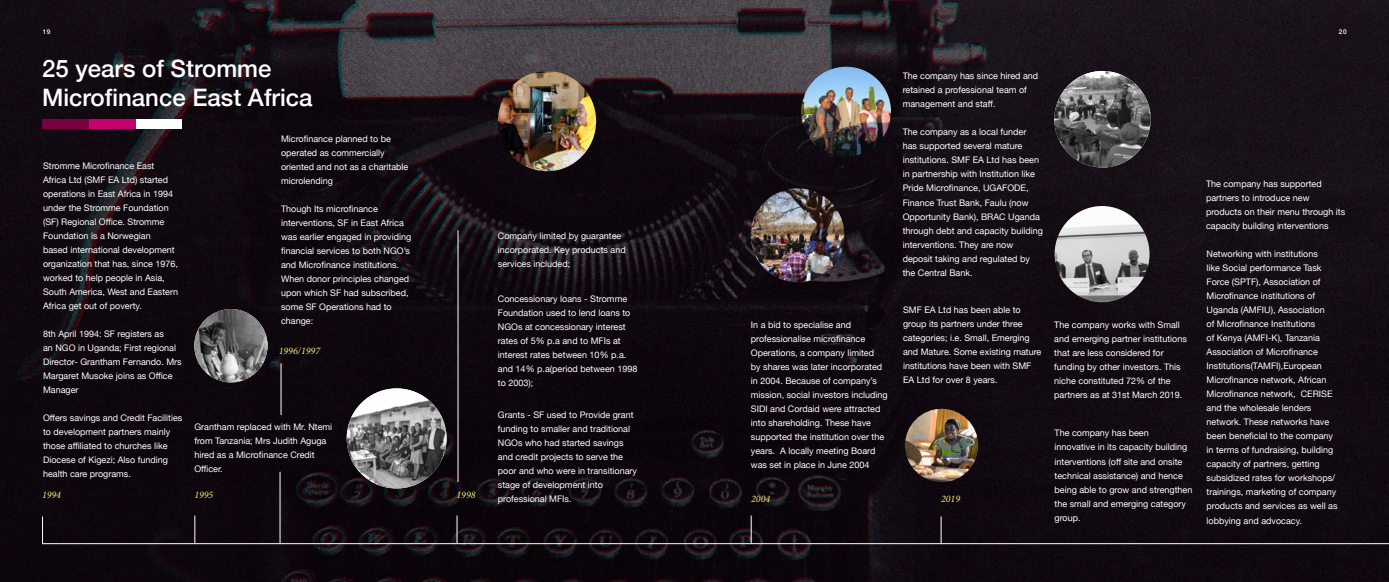
<style>
.page{position:relative;width:1389px;height:582px;background:#fff}
.page>*{position:absolute;margin:0;border:0;box-sizing:border-box;transform-origin:0 0}
.t1{font:500 24px/28.8px "Helvetica Neue";color:#fff}
.t2{font:italic 10px "Minion Pro";color:#f2ee7b}
.t3{font:9px/14px "Helvetica Neue";color:#fff}
.t4{font:500 6.5px "Helvetica Neue";color:#fff}
</style>
<div class="page">
<img style="left:0;top:0;width:1389px;height:581px">
<hr style="left:43px;top:542px;width:1346px;height:1px;background:#fff">
<svg style="left:42px;top:516px;width:1px;height:27px"></svg>
<svg style="left:194px;top:515px;width:1px;height:27px"></svg>
<svg style="left:457px;top:515px;width:1px;height:27px"></svg>
<hr style="left:458px;top:230px;width:1px;height:251px;background:#fff">
<svg style="left:751px;top:515px;width:1px;height:27px"></svg>
<svg style="left:941px;top:516px;width:1px;height:27px"></svg>
<hr style="left:280px;top:471px;width:1px;height:71px;background:#fff">
<hr style="left:281px;top:363px;width:1px;height:51px;background:#fff">
<img style="left:194px;top:309px;width:74px;height:73px;border-radius:37px">
<img style="left:347px;top:388px;width:100px;height:100px;border-radius:50px">
<img style="left:498px;top:71px;width:98px;height:100px">
<img style="left:751px;top:188px;width:93px;height:94px;border-radius:47px">
<img style="left:905px;top:408px;width:73px;height:73px;border-radius:37px">
<img style="left:1055px;top:206px;width:95px;height:96px">
<img style="left:801px;top:67px;width:90px;height:89px;border-radius:45px">
<div style="left:135px;top:120px;width:47px;height:9px;background:#fff"></div>
<div style="left:89px;top:120px;width:46px;height:9px;background:#c6006f"></div>
<div style="left:42px;top:120px;width:47px;height:9px;background:#7a003d"></div>
<img style="left:1054px;top:71px;width:97px;height:96px;border-radius:48px">
<p class="t4" style="left:43px;top:27px;width:9px">19</p>
<p class="t4" style="left:1339px;top:27px;width:9px">20</p>
<h1 class="t1" style="left:42px;top:52px;width:272px">25 years of Stromme<br>Microfinance East Africa</h1>
<p class="t3" style="left:281px;top:132px;width:129px">Microfinance planned to be operated as commercially oriented and not as a charitable microlending</p>
<p class="t3" style="left:281px;top:202px;width:132px">Though Its microfinance interventions, SF in East Africa was earlier engaged in providing financial services to both NGO’s and Microfinance institutions.<br>When donor principles changed upon which SF had subscribed, some SF Operations had to change:</p>
<p class="t3" style="left:43px;top:159px;width:137px">Stromme Microfinance East<br>Africa Ltd (SMF EA Ltd) started operations in East Africa in 1994 under the Stromme Foundation (SF) Regional Office. Stromme<br>Foundation is a Norwegian<br>based international development organization that has, since 1976, worked to help people in Asia,<br>South America, West and Eastern<br>Africa get out of poverty.</p>
<p class="t3" style="left:43px;top:327px;width:140px">8th April 1994: SF registers as<br>an NGO in Uganda; First regional<br>Director- Grantham Fernando. Mrs<br>Margaret Musoke joins as Office<br>Manager</p>
<p class="t3" style="left:43px;top:411px;width:141px">Offers savings and Credit Facilities to development partners mainly those affiliated to churches like<br>Diocese of Kigezi; Also funding health care programs.</p>
<p class="t3" style="left:194px;top:419px;width:139px">Grantham replaced with Mr. Ntemi from Tanzania; Mrs Judith Aguga hired as a Microfinance Credit<br>Officer.</p>
<p class="t2" style="left:279px;top:344px;width:43px">1996/1997</p>
<p class="t2" style="left:42px;top:488px;width:21px">1994</p>
<p class="t2" style="left:194px;top:488px;width:21px">1995</p>
<p class="t2" style="left:457px;top:488px;width:21px">1998</p>
<p class="t3" style="left:498px;top:229px;width:129px">Company limited by guarantee incorporated. Key products and services included;</p>
<p class="t3" style="left:498px;top:291px;width:141px">Concessionary loans - Stromme<br>Foundation used to lend loans to<br>NGOs at concessionary interest rates of 5% p.a and to MFIs at interest rates between 10% p.a. and 14% p.a(period between 1998 to 2003);</p>
<p class="t3" style="left:498px;top:408px;width:141px">Grants - SF used to Provide grant funding to smaller and traditional<br>NGOs who had started savings and credit projects to serve the poor and who were in transitionary stage of development into professional MFIs.</p>
<p class="t3" style="left:751px;top:318px;width:138px">In a bid to specialise and professionalise microfinance<br>Operations, a company limited<br>by shares was later incorporated in 2004. Because of company’s mission, social investors including<br>SIDI and Cordaid were attracted into shareholding. These have supported the institution over the years. A locally meeting Board was set in place in June 2004</p>
<p class="t3" style="left:903px;top:69px;width:137px">The company has since hired and retained a professional team of management and staff.</p>
<p class="t3" style="left:903px;top:125px;width:142px">The company as a local funder<br>has supported several mature institutions. SMF EA Ltd has been in partnership with Institution like<br>Pride Microfinance, UGAFODE,<br>Finance Trust Bank, Faulu (now<br>Opportunity Bank), BRAC Uganda through debt and capacity building interventions. They are now deposit taking and regulated by the Central Bank.</p>
<p class="t3" style="left:903px;top:303px;width:140px">SMF EA Ltd has been able to group its partners under three categories; i.e. Small, Emerging and Mature. Some existing mature institutions have been with SMF<br>EA Ltd for over 8 years.</p>
<p class="t2" style="left:751px;top:491px;width:21px">2004</p>
<p class="t2" style="left:941px;top:491px;width:21px">2019</p>
<p class="t3" style="left:1054px;top:318px;width:134px">The company works with Small and emerging partner institutions that are less considered for funding by other investors. This niche constituted 72% of the partners as at 31st March 2019.</p>
<p class="t3" style="left:1055px;top:426px;width:139px">The company has been<br>innovative in its capacity building interventions (off site and onsite technical assistance) and hence being able to grow and strengthen the small and emerging category group.</p>
<p class="t3" style="left:1206px;top:177px;width:141px">The company has supported partners to introduce new products on their menu through its capacity building interventions</p>
<p class="t3" style="left:1207px;top:247px;width:132px">Networking with institutions<br>like Social performance Task<br>Force (SPTF), Association of<br>Microfinance institutions of<br>Uganda (AMFIU), Association<br>of Microfinance Institutions<br>of Kenya (AMFI-K), Tanzania<br>Association of Microfinance<br>Institutions(TAMFI),European<br>Microfinance network, African<br>Microfinance network, CERISE and the wholesale lenders network. These networks have been beneficial to the company in terms of fundraising, building capacity of partners, getting subsidized rates for workshops/ trainings, marketing of company products and services as well as lobbying and advocacy.</p>
</div>
